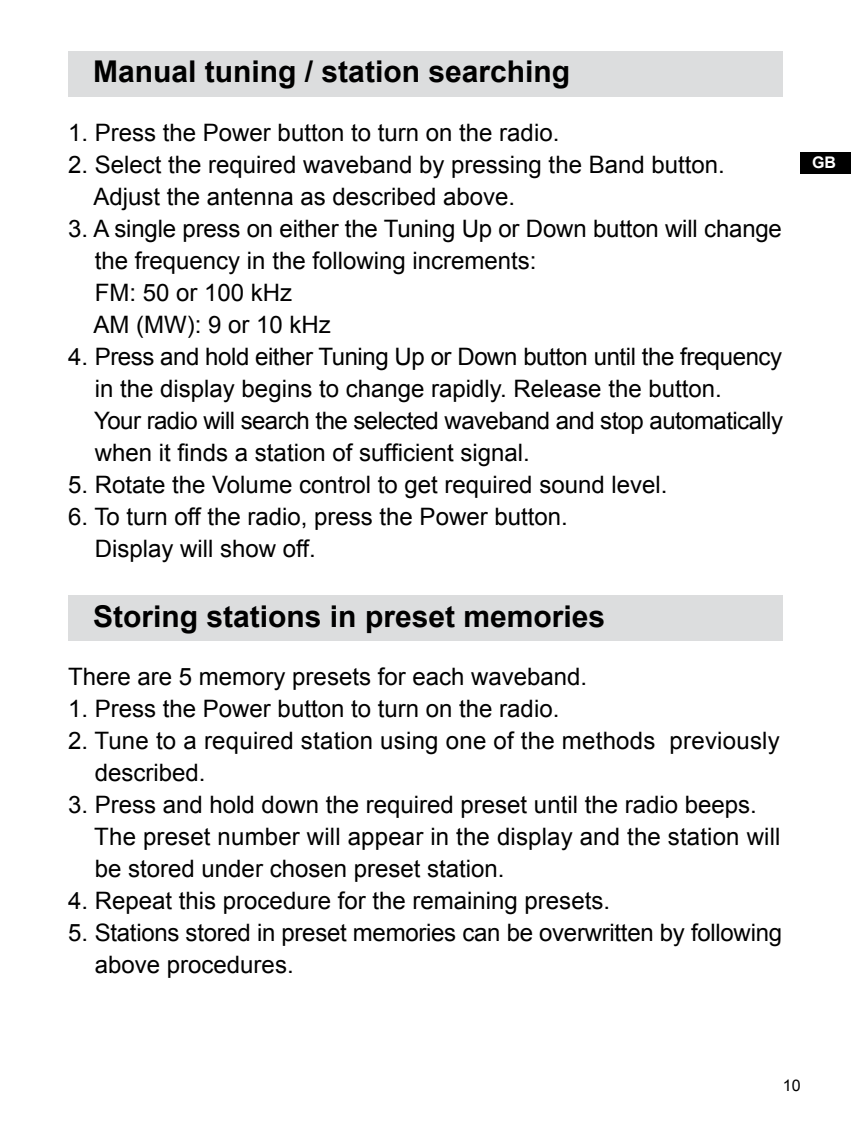
<style>
.page{position:relative;width:851px;height:1134px;background:#fff}
.page>*{position:absolute;margin:0;border:0;box-sizing:border-box;transform-origin:0 0}
.t1{font:700 30px "Arial";color:#000}
.t2{font:24px/32px "Arial";color:#000}
.t3{font:24px/32px "Arial";letter-spacing:-.02em;color:#000}
.t4{font:16px "Arial";color:#000}
.t5{font:700 16px "Arial";color:#fff}
</style>
<div class="page">
<div style="left:800px;top:152px;width:50px;height:21px;background:#000"></div>
<div style="left:68px;top:595px;width:714px;height:46px;background:#dcddde"></div>
<div style="left:68px;top:51px;width:714px;height:45px;background:#dcddde"></div>
<p class="t1" style="left:93px;top:52px;width:478px">Manual tuning / station searching</p>
<p class="t2" style="left:68px;top:117px;width:492px">1 . Press the Power button to turn on the radio.</p>
<p class="t2" style="left:93px;top:149px;width:633px;text-indent:-25px">2. Select the required waveband by pressing the Band button.<br>Adjust the antenna as described above.</p>
<p class="t2" style="left:93px;top:213px;width:690px;text-indent:-25px">3. A single press on either the Tuning Up or Down button will change the frequency in the following increments:<br>FM: 50 or 1 00 kHz<br>AM (MW): 9 or 10 kHz</p>
<p class="t3" style="left:94px;top:341px;width:690px;text-indent:-26px">4. Press and hold either Tuning Up or Down button until the frequency in the display begins to change rapidly. Release the button.<br>Your radio will search the selected waveband and stop automatically when it finds a station of sufficient signal.</p>
<p class="t2" style="left:68px;top:469px;width:600px">5. Rotate the Volume control to get required sound level.</p>
<p class="t2" style="left:95px;top:501px;width:474px;text-indent:-27px">6. To turn off the radio, press the Power button.<br>Display will show off.</p>
<p class="t1" style="left:93px;top:596px;width:513px">Storing stations in preset memories</p>
<p class="t2" style="left:68px;top:661px;width:520px">There are 5 memory presets for each waveband.<br>1 . Press the Power button to turn on the radio.</p>
<p class="t2" style="left:95px;top:725px;width:686px;text-indent:-27px">2. Tune to a required station using one of the methods previously described.</p>
<p class="t2" style="left:94px;top:789px;width:687px;text-indent:-26px">3. Press and hold down the required preset until the radio beeps.<br>The preset number will appear in the display and the station will be stored under chosen preset station.</p>
<p class="t2" style="left:68px;top:885px;width:543px">4. Repeat this procedure for the remaining presets.</p>
<p class="t2" style="left:95px;top:917px;width:688px;text-indent:-27px">5. Stations stored in preset memories can be overwritten by following above procedures.</p>
<p class="t5" style="left:811px;top:152px;width:25px">GB</p>
<p class="t4" style="left:782px;top:1075px;width:19px">1 0</p>
</div>
